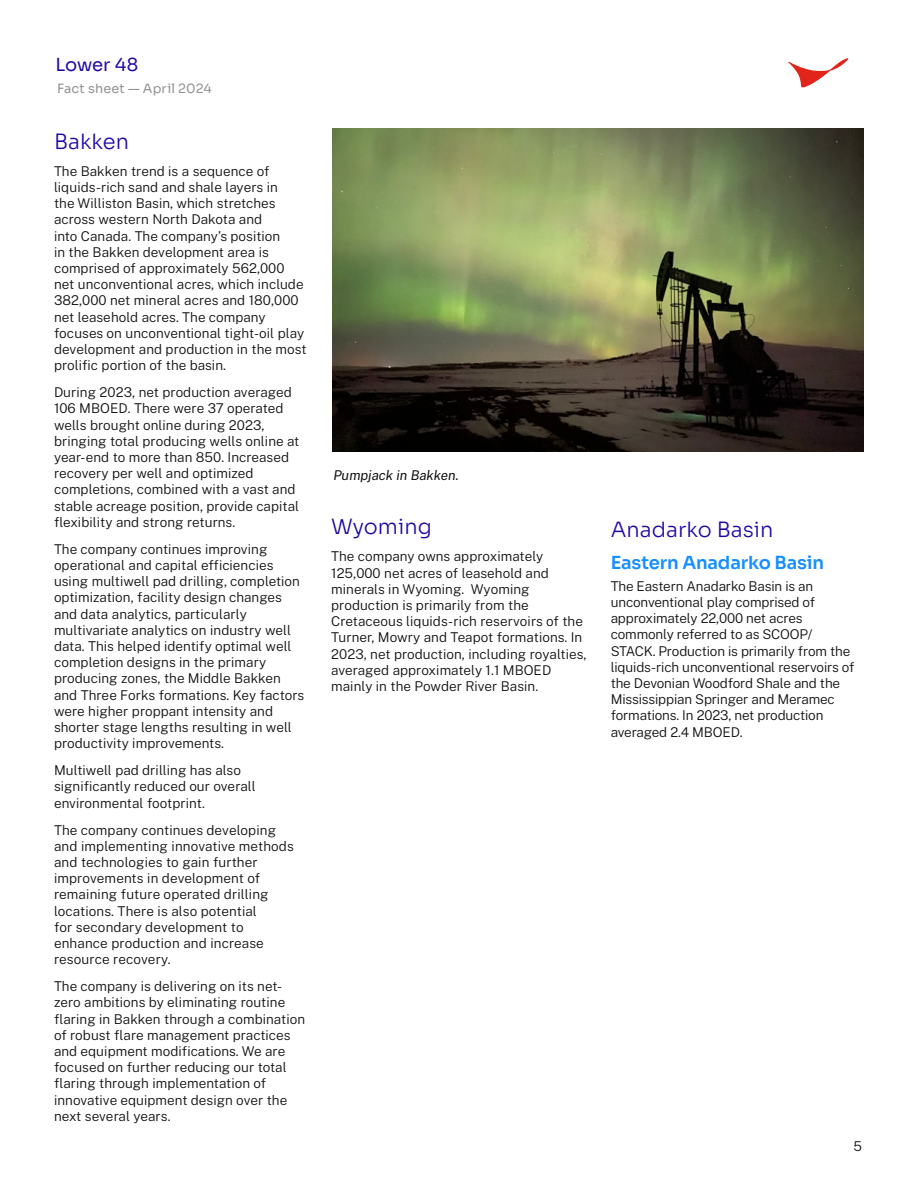
<style>
.page{position:relative;width:918px;height:1188px;background:#fff}
.page>*{position:absolute;margin:0;border:0;box-sizing:border-box;transform-origin:0 0}
.t1{font:300 21px "Sora";color:#1f0aa5}
.t2{font:600 18px "Sora";letter-spacing:-.01em;color:#158eff}
.t3{font:18px "Sora";letter-spacing:-.01em;color:#1f0aa5}
.t4{font:300 13.5px/16.2px "Public Sans";letter-spacing:.005em;color:#111}
.t5{font:italic 13.5px "Public Sans";color:#111}
.t6{font:12.75px "Sora";letter-spacing:.01em;color:#929292}
</style>
<div class="page">
<svg style="left:788px;top:58px;width:60px;height:30px"></svg>
<img style="left:333px;top:129px;width:531px;height:322px">
<h2 class="t3" style="left:56px;top:50px;width:84px">Lower 48</h2>
<p class="t6" style="left:57px;top:78px;width:156px">Fact sheet — April 2024</p>
<h1 class="t1" style="left:54px;top:124px;width:77px">Bakken</h1>
<p class="t4" style="left:54px;top:162px;width:254px">The Bakken trend is a sequence of liquids-rich sand and shale layers in<br>the Williston Basin, which stretches across western North Dakota and<br>into Canada. The company’s position<br>in the Bakken development area is comprised of approximately 562,000 net unconventional acres, which include 382,000 net mineral acres and 180,000 net leasehold acres. The company focuses on unconventional tight-oil play development and production in the most prolific portion of the basin.</p>
<p class="t4" style="left:54px;top:384px;width:247px">During 2023, net production averaged 106 MBOED. There were 37 operated wells brought online during 2023, bringing total producing wells online at year-end to more than 850. Increased recovery per well and optimized completions, combined with a vast and stable acreage position, provide capital flexibility and strong returns.</p>
<p class="t4" style="left:54px;top:540px;width:252px">The company continues improving operational and capital efficiencies using multiwell pad drilling, completion optimization, facility design changes and data analytics, particularly multivariate analytics on industry well data. This helped identify optimal well completion designs in the primary producing zones, the Middle Bakken and Three Forks formations. Key factors were higher proppant intensity and shorter stage lengths resulting in well productivity improvements.</p>
<p class="t4" style="left:54px;top:762px;width:203px">Multiwell pad drilling has also significantly reduced our overall environmental footprint.</p>
<p class="t4" style="left:54px;top:821px;width:241px">The company continues developing and implementing innovative methods and technologies to gain further improvements in development of remaining future operated drilling locations. There is also potential<br>for secondary development to enhance production and increase resource recovery.</p>
<p class="t4" style="left:54px;top:978px;width:253px">The company is delivering on its net&shy;zero ambitions by eliminating routine flaring in Bakken through a combination of robust flare management practices and equipment modifications. We are focused on further reducing our total flaring through implementation of innovative equipment design over the next several years.</p>
<p class="t5" style="left:333px;top:466px;width:127px">Pumpjack in Bakken.</p>
<h1 class="t1" style="left:331px;top:510px;width:102px">Wyoming</h1>
<p class="t4" style="left:331px;top:548px;width:257px">The company owns approximately 125,000 net acres of leasehold and minerals in Wyoming. Wyoming production is primarily from the Cretaceous liquids-rich reservoirs of the Turner, Mowry and Teapot formations. In 2023, net production, including royalties, averaged approximately 1.1 MBOED mainly in the Powder River Basin.</p>
<h1 class="t1" style="left:611px;top:512px;width:164px">Anadarko Basin</h1>
<h2 class="t2" style="left:611px;top:548px;width:215px">Eastern Anadarko Basin</h2>
<p class="t4" style="left:611px;top:577px;width:245px">The Eastern Anadarko Basin is an unconventional play comprised of approximately 22,000 net acres commonly referred to as SCOOP/ STACK. Production is primarily from the liquids-rich unconventional reservoirs of the Devonian Woodford Shale and the Mississippian Springer and Meramec formations. In 2023, net production averaged 2.4 MBOED.</p>
<p class="t4" style="left:854px;top:1138px;width:10px">5</p>
</div>
